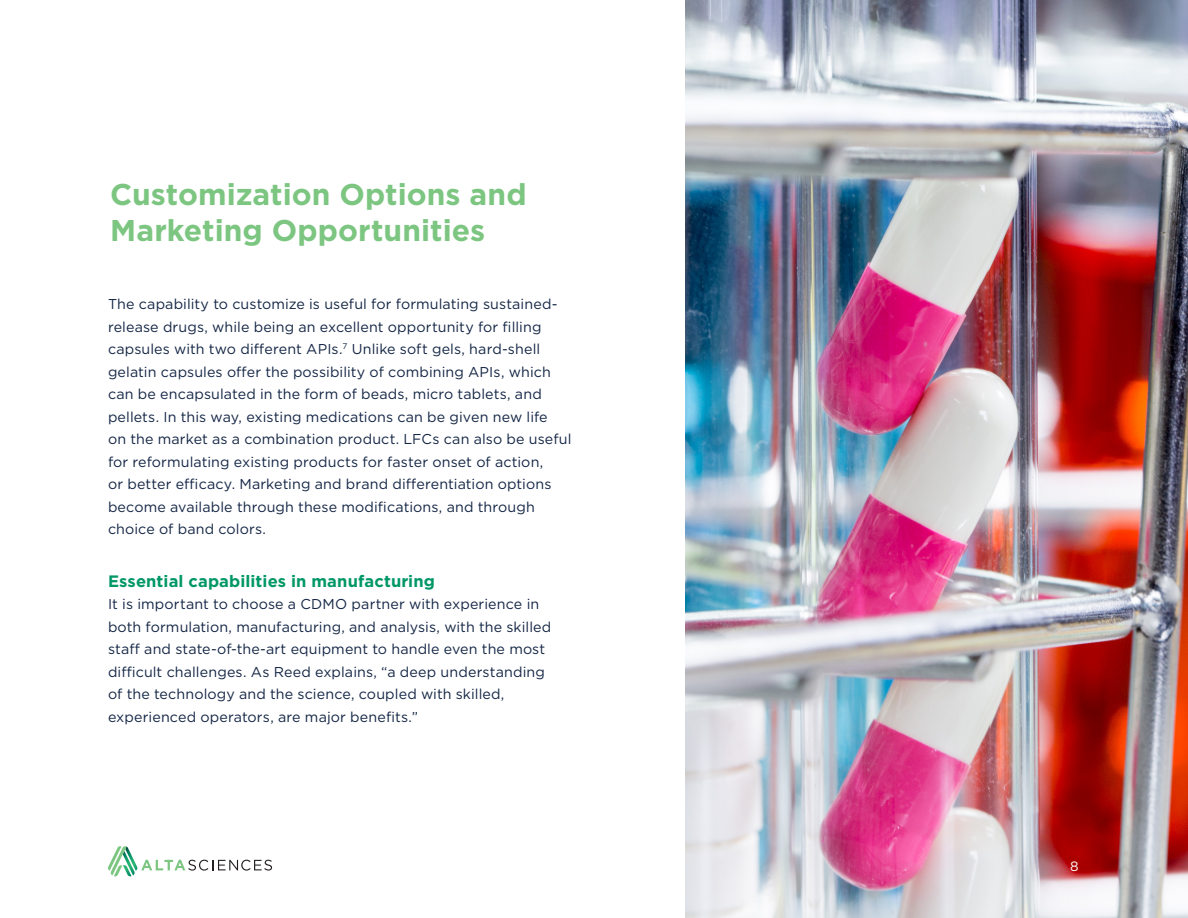
<style>
.page{position:relative;width:1188px;height:918px;background:#fff}
.page>*{position:absolute;margin:0;border:0;box-sizing:border-box;transform-origin:0 0}
.Subtitle_H2{font:700 30px/36px "Gotham";color:#7cc681}
.emphasis_H3{font:700 16.5px "Gotham";letter-spacing:.005em;color:#009766}
.t1{font:14.25px/22.5px "Gotham";letter-spacing:.01em;color:#142645}
.t2{font:13.5px "Gotham";color:#fff}
</style>
<div class="page">
<svg style="left:108px;top:846px;width:164px;height:31px"></svg>
<img style="left:685px;top:0;width:503px;height:918px">
<h2 class="Subtitle_H2" style="left:110px;top:176px;width:418px">Customization Options and<br>Marketing Opportunities</h2>
<p class="t1" style="left:108px;top:292px;width:465px">The capability to customize is useful for formulating sustained&shy;release drugs, while being an excellent opportunity for filling capsules with two different APIs.<sup>7</sup> Unlike soft gels, hard-shell gelatin capsules offer the possibility of combining APIs, which can be encapsulated in the form of beads, micro tablets, and pellets. In this way, existing medications can be given new life<br>on the market as a combination product. LFCs can also be useful for reformulating existing products for faster onset of action,<br>or better efficacy. Marketing and brand differentiation options become available through these modifications, and through choice of band colors.</p>
<h3 class="emphasis_H3" style="left:108px;top:570px;width:328px">Essential capabilities in manufacturing</h3>
<p class="t1" style="left:108px;top:592px;width:445px">It is important to choose a CDMO partner with experience in both formulation, manufacturing, and analysis, with the skilled staff and state-of-the-art equipment to handle even the most difficult challenges. As Reed explains, “a deep understanding</p>
<p class="t1" style="left:108px;top:682px;width:398px">of the technology and the science, coupled with skilled, experienced operators, are major benefits.”</p>
<p class="t2" style="left:1070px;top:858px;width:10px">8</p>
</div>
